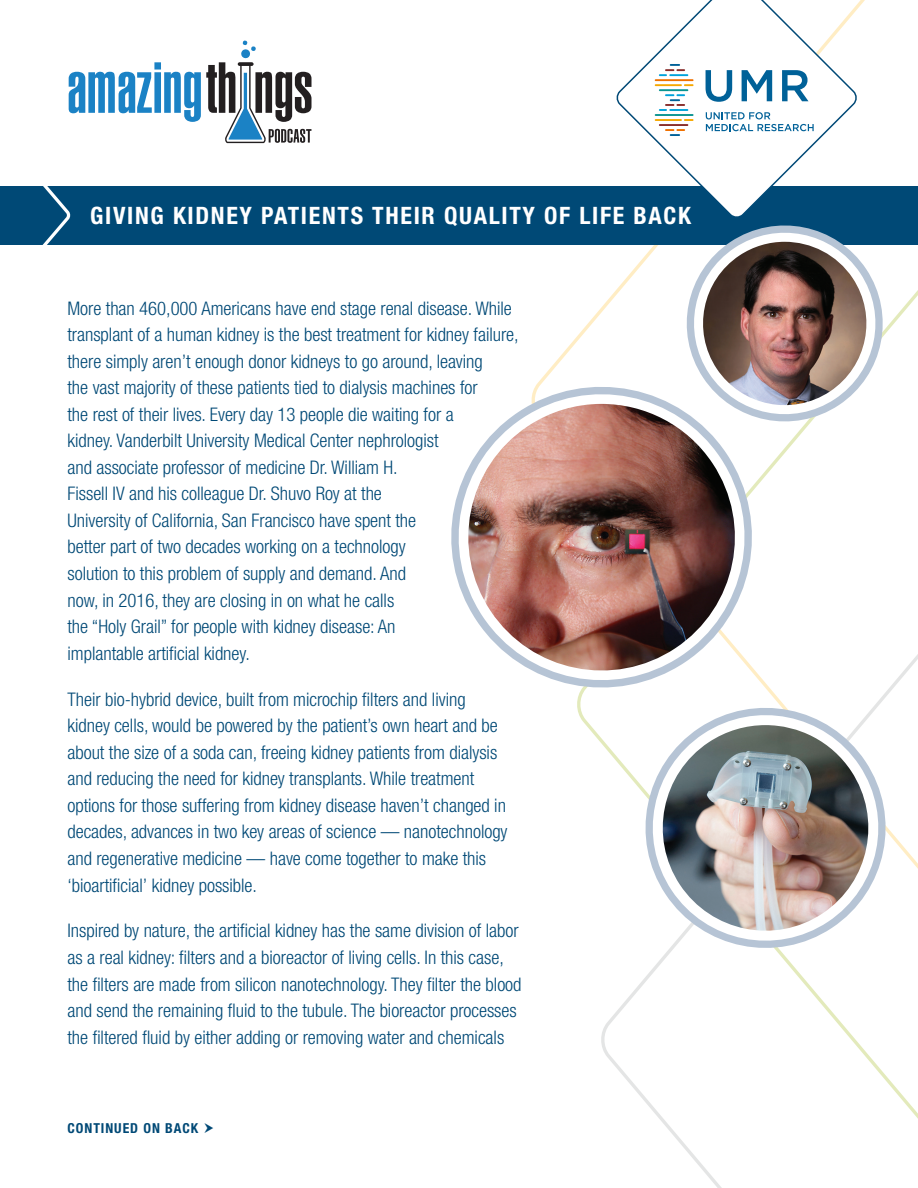
<style>
.page{position:relative;width:918px;height:1188px;background:#fff}
.page>*{position:absolute;margin:0;border:0;box-sizing:border-box;transform-origin:0 0}
.Main_Header{font:700 condensed 24px "Helvetica Neue LT Std";letter-spacing:.07em;color:#fff}
.Body_copy{font:300 condensed 18.75px/26.5px "Helvetica Neue LT Std";color:#004976}
.t1{font:700 condensed 13.8px "Helvetica Neue LT Std";letter-spacing:.07em;color:#004976}
</style>
<div class="page">
<svg style="left:69px;top:40px;width:243px;height:103px"></svg>
<svg style="left:601px;top:970px;width:317px;height:215px"></svg>
<svg style="left:527px;top:0;width:391px;height:869px"></svg>
<div style="left:0;top:186px;width:918px;height:58px;background:#004976"></div>
<svg style="left:25px;top:186px;width:49px;height:59px"></svg>
<svg style="left:527px;top:360px;width:242px;height:354px"></svg>
<svg style="left:451px;top:385px;width:302px;height:304px"></svg>
<img style="left:467px;top:404px;width:270px;height:268px">
<svg style="left:623px;top:685px;width:275px;height:285px"></svg>
<svg style="left:649px;top:711px;width:234px;height:234px"></svg>
<img style="left:661px;top:725px;width:209px;height:208px">
<svg style="left:667px;top:225px;width:225px;height:216px"></svg>
<svg style="left:692px;top:230px;width:186px;height:186px"></svg>
<img style="left:701px;top:242px;width:167px;height:165px">
<svg style="left:614px;top:0;width:245px;height:217px"></svg>
<svg style="left:706px;top:112px;width:108px;height:19px"></svg>
<svg style="left:706px;top:70px;width:26px;height:32px"></svg>
<svg style="left:742px;top:70px;width:30px;height:31px"></svg>
<svg style="left:782px;top:70px;width:27px;height:31px"></svg>
<hr style="left:655px;top:79px;width:39px;height:2px;background:#ef7100">
<hr style="left:655px;top:84px;width:27px;height:2px;background:#f6a800">
<hr style="left:659px;top:89px;width:29px;height:2px;background:#0a9490">
<svg style="left:659px;top:64px;width:29px;height:12px"></svg>
<svg style="left:684px;top:84px;width:10px;height:2px"></svg>
<hr style="left:655px;top:114px;width:39px;height:2px;background:#0a9490">
<hr style="left:655px;top:119px;width:27px;height:2px;background:#f6a800">
<hr style="left:659px;top:124px;width:29px;height:2px;background:#882d2b">
<svg style="left:665px;top:129px;width:20px;height:7px"></svg>
<svg style="left:659px;top:94px;width:29px;height:17px"></svg>
<svg style="left:684px;top:119px;width:10px;height:2px"></svg>
<p class="Main_Header" style="left:90px;top:201px;width:602px">GIVING KIDNEY PATIENTS THEIR QUALITY OF LIFE BACK</p>
<p class="Body_copy" style="left:68px;top:294px;width:453px">More than 460,000 Americans have end stage renal disease. While transplant of a human kidney is the best treatment for kidney failure, there simply aren’t enough donor kidneys to go around, leaving<br>the vast majority of these patients tied to dialysis machines for<br>the rest of their lives. Every day 13 people die waiting for a<br>kidney. Vanderbilt University Medical Center nephrologist<br>and associate professor of medicine Dr. William H.<br>Fissell IV and his colleague Dr. Shuvo Roy at the<br>University of California, San Francisco have spent the<br>better part of two decades working on a technology<br>solution to this problem of supply and demand. And<br>now, in 2016, they are closing in on what he calls<br>the “Holy Grail” for people with kidney disease: An<br>implantable artificial kidney.</p>
<p class="Body_copy" style="left:68px;top:686px;width:442px">Their bio-hybrid device, built from microchip filters and living kidney cells, would be powered by the patient’s own heart and be about the size of a soda can, freeing kidney patients from dialysis and reducing the need for kidney transplants. While treatment options for those suffering from kidney disease haven’t changed in decades, advances in two key areas of science — nanotechnology and regenerative medicine — have come together to make this ‘bioartificial’ kidney possible.</p>
<p class="Body_copy" style="left:68px;top:917px;width:456px">Inspired by nature, the artificial kidney has the same division of labor as a real kidney: filters and a bioreactor of living cells. In this case, the filters are made from silicon nanotechnology. They filter the blood and send the remaining fluid to the tubule. The bioreactor processes the filtered fluid by either adding or removing water and chemicals</p>
<p class="t1" style="left:68px;top:1120px;width:132px">CONTINUED ON BACK</p>
</div>
